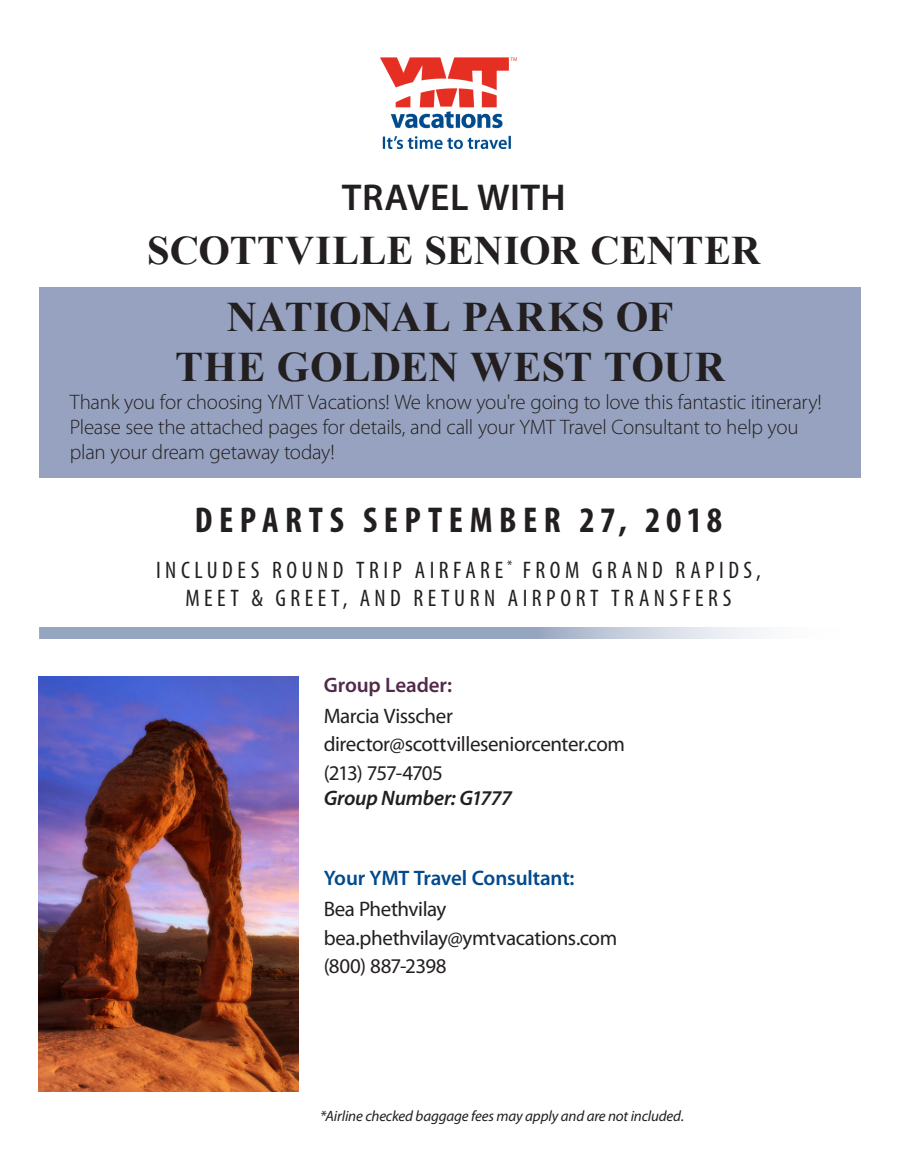
<style>
.page{position:relative;width:905px;height:1175px;background:#fff}
.page>*{position:absolute;margin:0;border:0;box-sizing:border-box;transform-origin:0 0}
.Product_Title_-_Lg_S{font:700 42px "Times New Roman";color:#231f20}
.Product_Title_-_Lg_S-2{font:700 40.5px "Times New Roman";letter-spacing:.005em;color:#231f20}
.Product_Title_-_Lg_S-3{font:600 37.5px "Myriad Pro";letter-spacing:.01em;color:#231f20}
.Product_Title_-_Sm_S{font:700 condensed 36px "Myriad Pro";letter-spacing:.18em;color:#231f20}
.Product_Title_-_Sm_S-2{font:condensed 24px "Myriad Pro";letter-spacing:.185em;color:#231f20}
.Product_Title_-_Sm_S-3{font:300 21px/25.2px "Myriad Pro";letter-spacing:-.015em;color:#231f20}
.Product_Day_descript{font:21px "Myriad Pro";letter-spacing:-.02em;color:#231f20}
.Product_Day_descript-2{font:italic 600 21px/25.2px "Myriad Pro";letter-spacing:-.01em;color:#231f20}
.Product_Day_-_City{font:600 21px "Myriad Pro";letter-spacing:-.01em;color:#004a8d}
.Product_Day_-_City-2{font:600 21px "Myriad Pro";letter-spacing:-.005em;color:#512a4a}
.Product_Day_descript-3{font:italic 15px "Myriad Pro";letter-spacing:-.01em;color:#231f20}
.s1{font-weight:400;font-style:normal}
</style>
<div class="page">
<img style="left:39px;top:676px;width:260px;height:415px">
<svg style="left:40px;top:627px;width:719px;height:11px;background:#a7b3c9"></svg>
<div style="left:40px;top:287px;width:820px;height:190px;background:#96a2bf"></div>
<img style="left:380px;top:57px;width:137px;height:91px">
<p class="Product_Title_-_Lg_S-3" style="left:342px;top:174px;width:225px">TRAVEL WITH</p>
<p class="Product_Title_-_Lg_S-2" style="left:147px;top:223px;width:615px">SCOTTVILLE SENIOR CENTER</p>
<p class="Product_Title_-_Lg_S" style="left:227px;top:288px;width:448px">NATIONAL PARKS OF</p>
<p class="Product_Title_-_Lg_S" style="left:175px;top:338px;width:551px">THE GOLDEN WEST TOUR</p>
<p class="Product_Title_-_Sm_S-3" style="left:70px;top:389px;width:753px">Thank you for choosing YMT Vacations! We know you're going to love this fantastic itinerary!<br>Please see the attached pages for details, and call your YMT Travel Consultant to help you plan your dream getaway today!</p>
<p class="Product_Title_-_Sm_S" style="left:195px;top:498px;width:529px">DEPARTS SEPTEMBER 27, 2018</p>
<p class="Product_Title_-_Sm_S-2" style="left:156px;top:555px;width:606px">INCLUDES ROUND TRIP AIRFARE<sup>*</sup> FROM GRAND RAPIDS,</p>
<p class="Product_Title_-_Sm_S-2" style="left:185px;top:584px;width:547px">MEET &amp; GREET, AND RETURN AIRPORT TRANSFERS</p>
<p class="Product_Day_-_City-2" style="left:324px;top:671px;width:130px">Group Leader:</p>
<p class="Product_Day_descript" style="left:324px;top:702px;width:131px">Marcia Visscher</p>
<p class="Product_Day_descript" style="left:324px;top:731px;width:303px">director@scottvilleseniorcenter.com</p>
<p class="Product_Day_descript-2" style="left:324px;top:759px;width:190px"><span class="s1">(213) 757-4705<br></span>Group Number: G1777</p>
<p class="Product_Day_-_City" style="left:324px;top:865px;width:252px">Your YMT Travel Consultant:</p>
<p class="Product_Day_descript" style="left:324px;top:896px;width:124px">Bea Phethvilay</p>
<p class="Product_Day_descript" style="left:324px;top:924px;width:295px">bea.phethvilay@ymtvacations.com</p>
<p class="Product_Day_descript" style="left:324px;top:953px;width:124px">(800) 887-2398</p>
<p class="Product_Day_descript-3" style="left:320px;top:1106px;width:365px">*Airline checked baggage fees may apply and are not included.</p>
</div>
